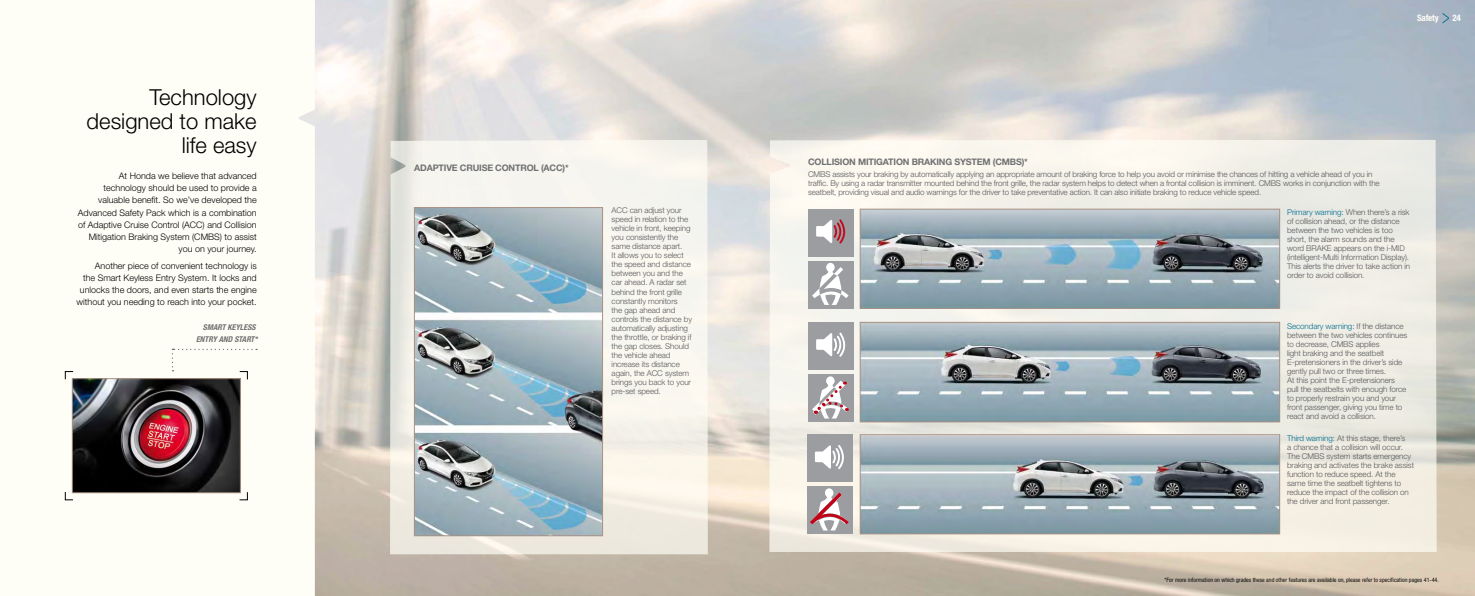
<style>
.page{position:relative;width:1475px;height:596px;background:#fff}
.page>*{position:absolute;margin:0;border:0;box-sizing:border-box;transform-origin:0 0}
.t1{font:300 22px/24px "Helvetica Neue";color:#000;text-align:right}
.t2{font:300 9px/12px "Helvetica Neue";color:#000;text-align:right}
.t3{font:700 9px "Helvetica Neue";letter-spacing:-.02em;color:#707172}
.t4{font:700 condensed 9px "Helvetica Neue";letter-spacing:-.02em;color:#fffef6}
.t5{font:700 condensed 9px "Helvetica Neue";color:#fff}
.t6{font:300 8px/9px "Helvetica Neue";letter-spacing:-.01em;color:#58585a}
.t7{font:italic 700 condensed 8px "Helvetica Neue";color:#707172}
.t8{font:condensed 6px "Helvetica Neue";color:#000}
.s1{color:#006e91}
</style>
<div class="page">
<img style="left:315px;top:0;width:1159px;height:595px">
<div style="left:64px;top:0;width:251px;height:595px;background:#fffef6"></div>
<svg style="left:390px;top:140px;width:317px;height:414px;fill:#f5f4ef"></svg>
<img style="left:416px;top:209px;width:184px;height:324px">
<div style="left:414px;top:207px;width:188px;height:328px;border:1px solid #a99283"></div>
<svg style="left:769px;top:140px;width:667px;height:411px;fill:#f1eee6"></svg>
<div style="left:808px;top:374px;width:45px;height:48px;background:#9c9da1"></div>
<div style="left:808px;top:209px;width:45px;height:47px;background:#9c9da1"></div>
<svg style="left:816px;top:219px;width:30px;height:25px"></svg>
<div style="left:808px;top:261px;width:45px;height:47px;background:#9c9da1"></div>
<svg style="left:812px;top:263px;width:36px;height:42px"></svg>
<div style="left:808px;top:322px;width:45px;height:47px;background:#9c9da1"></div>
<svg style="left:816px;top:332px;width:30px;height:25px"></svg>
<svg style="left:812px;top:376px;width:37px;height:42px"></svg>
<div style="left:806px;top:434px;width:46px;height:47px;background:#9c9da1"></div>
<svg style="left:815px;top:445px;width:29px;height:24px"></svg>
<div style="left:806px;top:486px;width:46px;height:47px;background:#9c9da1"></div>
<svg style="left:806px;top:488px;width:43px;height:42px"></svg>
<img style="left:862px;top:211px;width:415px;height:95px">
<div style="left:860px;top:209px;width:419px;height:99px;border:1px solid #a99283"></div>
<img style="left:862px;top:324px;width:415px;height:95px">
<div style="left:860px;top:322px;width:419px;height:99px;border:1px solid #a99283"></div>
<img style="left:862px;top:436px;width:415px;height:95px">
<div style="left:860px;top:434px;width:419px;height:99px;border:1px solid #a99283"></div>
<img style="left:74px;top:380px;width:164px;height:110px">
<div style="left:72px;top:378px;width:168px;height:114px;border:1px solid #a99283"></div>
<svg style="left:65px;top:371px;width:8px;height:8px"></svg>
<svg style="left:65px;top:491px;width:8px;height:8px"></svg>
<svg style="left:239px;top:491px;width:8px;height:8px"></svg>
<div style="left:172px;top:348px;width:85px;height:31px;background:#fffef6"></div>
<svg style="left:1442px;top:13px;width:6px;height:11px"></svg>
<h1 class="t1" style="left:87px;top:84px;width:171px">Technology designed to make life easy</h1>
<p class="t2" style="left:78px;top:170px;width:180px">At Honda we believe that advanced technology should be used to provide a valuable benefit. So we’ve developed the Advanced Safety Pack which is a combination of Adaptive Cruise Control (ACC) and Collision Mitigation Braking System (CMBS) to assist you on your journey.</p>
<p class="t2" style="left:76px;top:259px;width:182px">Another piece of convenient technology is<br>the Smart Keyless Entry System. It locks and unlocks the doors, and even starts the engine without you needing to reach into your pocket.</p>
<p class="t7" style="left:203px;top:322px;width:10px">SMART</p>
<p class="t7" style="left:227px;top:322px;width:10px">KEYLESS</p>
<p class="t7" style="left:196px;top:334px;width:5px">ENTRY</p>
<p class="t7" style="left:219px;top:334px;width:6px">AND</p>
<p class="t7" style="left:234px;top:334px;width:6px">START</p>
<p class="t7" style="left:254px;top:334px;width:5px">*</p>
<p class="t3" style="left:414px;top:162px;width:156px">ADAPTIVE CRUISE CONTROL (ACC)*</p>
<p class="t6" style="left:611px;top:206px;width:82px">ACC can adjust your speed in relation to the vehicle in front, keeping you consistently the same distance apart.<br>It allows you to select the speed and distance between you and the car ahead. A radar set behind the front grille constantly monitors<br>the gap ahead and controls the distance by automatically adjusting the throttle, or braking if the gap closes. Should the vehicle ahead increase its distance again, the ACC system brings you back to your pre-set speed.</p>
<p class="t4" style="left:1416px;top:13px;width:23px">Safety</p>
<p class="t5" style="left:1451px;top:13px;width:10px">24</p>
<p class="t3" style="left:808px;top:156px;width:221px">COLLISION MITIGATION BRAKING SYSTEM (CMBS)*</p>
<p class="t6" style="left:808px;top:169px;width:573px">CMBS assists your braking by automatically applying an appropriate amount of braking force to help you avoid or minimise the chances of hitting a vehicle ahead of you in traffic. By using a radar transmitter mounted behind the front grille, the radar system helps to detect when a frontal collision is imminent. CMBS works in conjunction with the seatbelt, providing visual and audio warnings for the driver to take preventative action. It can also initiate braking to reduce vehicle speed.</p>
<p class="t6" style="left:1286px;top:208px;width:124px"><span class="s1">Primary warning:</span> When there’s a risk of collision ahead, or the distance between the two vehicles is too short, the alarm sounds and the word BRAKE appears on the i-MID (intelligent-Multi Information Display).<br>This alerts the driver to take action in order to avoid collision.</p>
<p class="t6" style="left:1286px;top:321px;width:122px"><span class="s1">Secondary warning:</span> If the distance between the two vehicles continues to decrease, CMBS applies<br>light braking and the seatbelt E-pretensioners in the driver’s side gently pull two or three times.<br>At this point the E-pretensioners pull the seatbelts with enough force to properly restrain you and your front passenger, giving you time to react and avoid a collision.</p>
<p class="t6" style="left:1286px;top:433px;width:128px"><span class="s1">Third warning:</span> At this stage, there’s<br>a chance that a collision will occur.<br>The CMBS system starts emergency braking and activates the brake assist function to reduce speed. At the same time the seatbelt tightens to reduce the impact of the collision on the driver and front passenger.</p>
<p class="t8" style="left:1164px;top:576px;width:276px">*For more information on which grades these and other features are available on, please refer to specification pages 41-44.</p>
</div>
